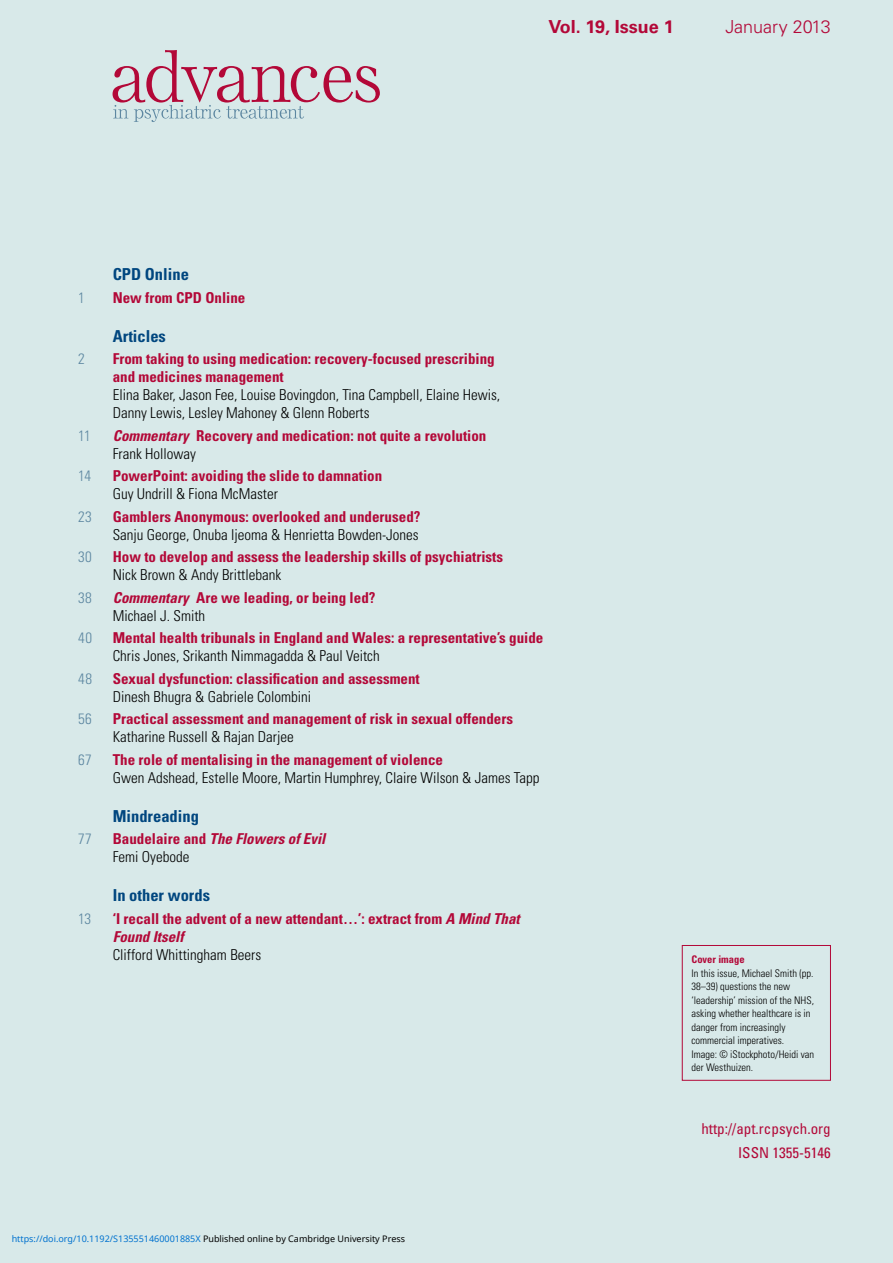
<style>
.page{position:relative;width:893px;height:1263px;background:#fff}
.page>*{position:absolute;margin:0;border:0;box-sizing:border-box;transform-origin:0 0}
.t1{font:700 18px "Univers";color:#b30838}
.t2{font:300 18px "Univers";letter-spacing:-.035em;color:#b30838}
.t3{font:700 condensed 16.5px "Univers";color:#00467f}
.t4{font:700 condensed 15px/18px "Univers";color:#b30838}
.t5{font:300 condensed 15px/18px "Univers LT Std";color:#000}
.t6{font:condensed 15px/24px "Univers";color:#b30838;text-align:right}
.t7{font:italic 700 condensed 15px "Univers";color:#b30838}
.t8{font:300 condensed 15px "Univers LT Std";letter-spacing:.02em;color:#5d87a1}
.t9{font:300 condensed 10.5px/13.5px "Univers LT Std";color:#000}
.t10{font:700 condensed 10.5px "Univers";color:#b30838}
.t11{font:9px "Noto Sans";color:#0172cf}
.s1{font-style:italic}
.s2{font-style:normal}
.s3{color:#000}
</style>
<div class="page">
<div style="left:0;top:0;width:892px;height:1263px;background:#d8e9e9"></div>
<svg style="left:112px;top:50px;width:268px;height:72px"></svg>
<div style="left:681px;top:945px;width:149px;height:135px;border:1px solid #b30838"></div>
<p class="t3" style="left:113px;top:264px;width:78px">CPD Online</p>
<p class="t1" style="left:548px;top:16px;width:127px">Vol. 19, Issue 1</p>
<p class="t2" style="left:725px;top:16px;width:107px">January 2013</p>
<p class="t8" style="left:78px;top:288px;width:8px">1</p>
<p class="t4" style="left:113px;top:288px;width:134px">New from CPD Online</p>
<p class="t3" style="left:113px;top:326px;width:55px">Articles</p>
<p class="t8" style="left:78px;top:350px;width:8px">2</p>
<p class="t4" style="left:113px;top:350px;width:383px">From taking to using medication: recovery-focused prescribing and medicines management</p>
<p class="t5" style="left:113px;top:386px;width:389px">Elina Baker, Jason Fee, Louise Bovingdon, Tina Campbell, Elaine Hewis,<br>Danny Lewis, Lesley Mahoney &amp; Glenn Roberts</p>
<p class="t8" style="left:78px;top:426px;width:14px">11</p>
<p class="t4" style="left:113px;top:426px;width:375px"><span class="s1">Commentary</span> Recovery and medication: not quite a revolution</p>
<p class="t5" style="left:113px;top:444px;width:85px">Frank Holloway</p>
<p class="t8" style="left:78px;top:467px;width:14px">14</p>
<p class="t4" style="left:113px;top:467px;width:271px">PowerPoint: avoiding the slide to damnation</p>
<p class="t5" style="left:113px;top:485px;width:166px">Guy Undrill &amp; Fiona McMaster</p>
<p class="t8" style="left:78px;top:507px;width:15px">23</p>
<p class="t4" style="left:113px;top:507px;width:309px">Gamblers Anonymous: overlooked and underused?</p>
<p class="t5" style="left:113px;top:525px;width:307px">Sanju George, Onuba Ijeoma &amp; Henrietta Bowden-Jones</p>
<p class="t8" style="left:78px;top:548px;width:15px">30</p>
<p class="t4" style="left:113px;top:548px;width:391px">How to develop and assess the leadership skills of psychiatrists</p>
<p class="t5" style="left:113px;top:566px;width:170px">Nick Brown &amp; Andy Brittlebank</p>
<p class="t8" style="left:78px;top:588px;width:15px">38</p>
<p class="t4" style="left:113px;top:588px;width:264px"><span class="s1">Commentary</span> Are we leading, or being led?</p>
<p class="t5" style="left:113px;top:606px;width:94px">Michael J. Smith</p>
<p class="t8" style="left:78px;top:629px;width:15px">40</p>
<p class="t4" style="left:113px;top:629px;width:432px">Mental health tribunals in England and Wales: a representative’s guide</p>
<p class="t5" style="left:113px;top:647px;width:268px">Chris Jones, Srikanth Nimmagadda &amp; Paul Veitch</p>
<p class="t8" style="left:78px;top:669px;width:15px">48</p>
<p class="t4" style="left:113px;top:669px;width:308px">Sexual dysfunction: classification and assessment</p>
<p class="t5" style="left:113px;top:687px;width:200px">Dinesh Bhugra &amp; Gabriele Colombini</p>
<p class="t8" style="left:78px;top:710px;width:15px">56</p>
<p class="t4" style="left:113px;top:710px;width:401px">Practical assessment and management of risk in sexual offenders</p>
<p class="t5" style="left:113px;top:728px;width:182px">Katharine Russell &amp; Rajan Darjee</p>
<p class="t8" style="left:78px;top:750px;width:15px">67</p>
<p class="t4" style="left:113px;top:750px;width:331px">The role of mentalising in the management of violence</p>
<p class="t5" style="left:113px;top:768px;width:428px">Gwen Adshead, Estelle Moore, Martin Humphrey, Claire Wilson &amp; James Tapp</p>
<p class="t3" style="left:113px;top:806px;width:88px">Mindreading</p>
<p class="t8" style="left:78px;top:830px;width:15px">77</p>
<p class="t7" style="left:113px;top:829px;width:214px"><span class="s2">Baudelaire and</span> The Flowers of Evil</p>
<p class="t5" style="left:113px;top:848px;width:78px">Femi Oyebode</p>
<p class="t3" style="left:113px;top:885px;width:99px">In other words</p>
<p class="t8" style="left:78px;top:909px;width:14px">13</p>
<p class="t4" style="left:113px;top:909px;width:408px">‘I recall the advent of a new attendant…’: extract from <span class="s1">A Mind That<br>Found Itself</span></p>
<p class="t5" style="left:113px;top:945px;width:150px">Clifford Whittingham Beers</p>
<p class="t11" style="left:12px;top:1232px;width:395px">https://doi.org/10.1192/S135551460001885X <span class="s3">Published online by Cambridge University Press</span></p>
<p class="t10" style="left:691px;top:953px;width:55px">Cover image</p>
<p class="t9" style="left:691px;top:966px;width:124px">In this issue, Michael Smith (pp.<br>38–39) questions the new ‘leadership’ mission of the NHS, asking whether healthcare is in danger from increasingly commercial imperatives.<br>Image: © iStockphoto/Heidi van der Westhuizen.</p>
<p class="t6" style="left:701px;top:1117px;width:131px">http://apt.rcpsych.org<br>ISSN 1355-5146</p>
</div>
